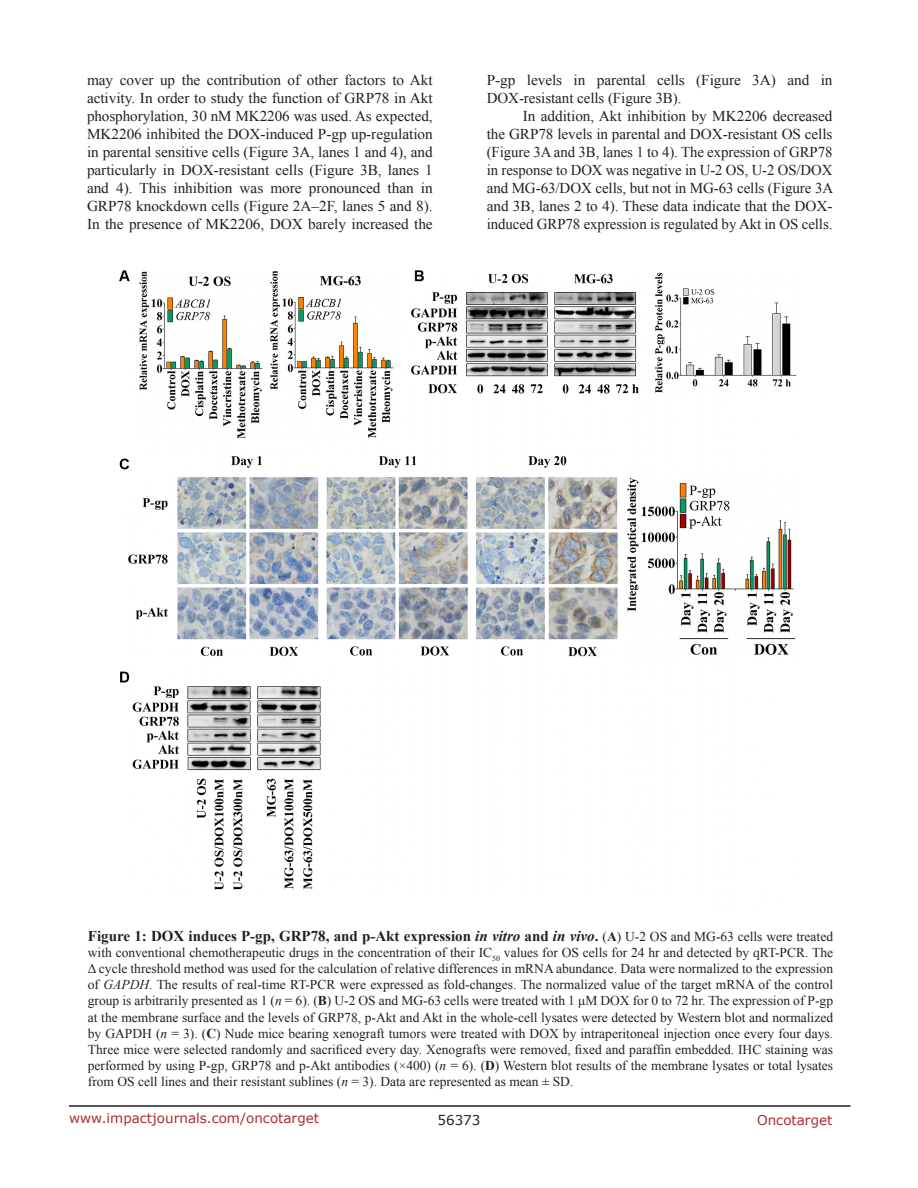
<style>
.page{position:relative;width:918px;height:1188px;background:#fff}
.page>*{position:absolute;margin:0;border:0;box-sizing:border-box;transform-origin:0 0}
.BodyText{font:15px/18px "Times New Roman";letter-spacing:-.005em;color:#231f20;text-align:justify}
.FigureText{font:700 15px "Times New Roman";color:#231f20}
.FigureText-2{font:13.5px/16.2px "Times New Roman";color:#231f20;text-align:justify}
.t1{font:13.5px "Verdana";color:#ac2b31}
.t2{font:13.5px "Verdana";color:#231f20}
.s1{font-style:italic}
.s2{font-weight:400;font-size:13.5px}
.s3{font-size:13.5px}
.s4{font-weight:700}
</style>
<div class="page">
<hr style="left:69px;top:1105px;width:781px;height:2px;background:#231f20">
<img style="left:120px;top:270px;width:677px;height:621px">
<p class="BodyText" style="left:87px;top:71px;width:347px">may cover up the contribution of other factors to Akt activity. In order to study the function of GRP78 in Akt phosphorylation, 30 nM MK2206 was used. As expected, MK2206 inhibited the DOX-induced P-gp up-regulation in parental sensitive cells (Figure 3A, lanes 1 and 4), and particularly in DOX-resistant cells (Figure 3B, lanes 1 and 4). This inhibition was more pronounced than in GRP78 knockdown cells (Figure 2A–2F, lanes 5 and 8).<br>In the presence of MK2206, DOX barely increased the</p>
<p class="BodyText" style="left:487px;top:71px;width:347px">P-gp levels in parental cells (Figure 3A) and in<br>DOX-resistant cells (Figure 3B).</p>
<p class="BodyText" style="left:487px;top:107px;width:348px;text-indent:36px">In addition, Akt inhibition by MK2206 decreased the GRP78 levels in parental and DOX-resistant OS cells (Figure 3A and 3B, lanes 1 to 4). The expression of GRP78 in response to DOX was negative in U-2 OS, U-2 OS/DOX and MG-63/DOX cells, but not in MG-63 cells (Figure 3A and 3B, lanes 2 to 4). These data indicate that the DOX&shy;induced GRP78 expression is regulated by Akt in OS cells.</p>
<p class="FigureText" style="left:88px;top:925px;width:747px">Figure 1: DOX induces P-gp, GRP78, and p-Akt expression <span class="s1">in vitro</span> and <span class="s1">in vivo</span>. <span class="s2">(</span><span class="s3">A</span><span class="s2">) U-2 OS and MG-63 cells were treated</span></p>
<p class="FigureText-2" style="left:88px;top:944px;width:747px">with conventional chemotherapeutic drugs in the concentration of their IC<sub>50</sub> values for OS cells for 24 hr and detected by qRT-PCR. The Δ cycle threshold method was used for the calculation of relative differences in mRNA abundance. Data were normalized to the expression of <span class="s1">GAPDH</span>. The results of real-time RT-PCR were expressed as fold-changes. The normalized value of the target mRNA of the control group is arbitrarily presented as 1 (<span class="s1">n</span> = 6). (<span class="s4">B</span>) U-2 OS and MG-63 cells were treated with 1 μM DOX for 0 to 72 hr. The expression of P-gp at the membrane surface and the levels of GRP78, p-Akt and Akt in the whole-cell lysates were detected by Western blot and normalized by GAPDH (<span class="s1">n</span> = 3). (<span class="s4">C</span>) Nude mice bearing xenograft tumors were treated with DOX by intraperitoneal injection once every four days.<br>Three mice were selected randomly and sacrificed every day. Xenografts were removed, fixed and paraffin embedded. IHC staining was performed by using P-gp, GRP78 and p-Akt antibodies (×400) (<span class="s1">n</span> = 6). (<span class="s4">D</span>) Western blot results of the membrane lysates or total lysates from OS cell lines and their resistant sublines (<span class="s1">n</span> = 3). Data are represented as mean ± SD.</p>
<p class="t1" style="left:69px;top:1109px;width:252px">www.impactjournals.com/oncotarget</p>
<p class="t2" style="left:438px;top:1111px;width:44px">56373</p>
<p class="t1" style="left:757px;top:1111px;width:77px">Oncotarget</p>
</div>
